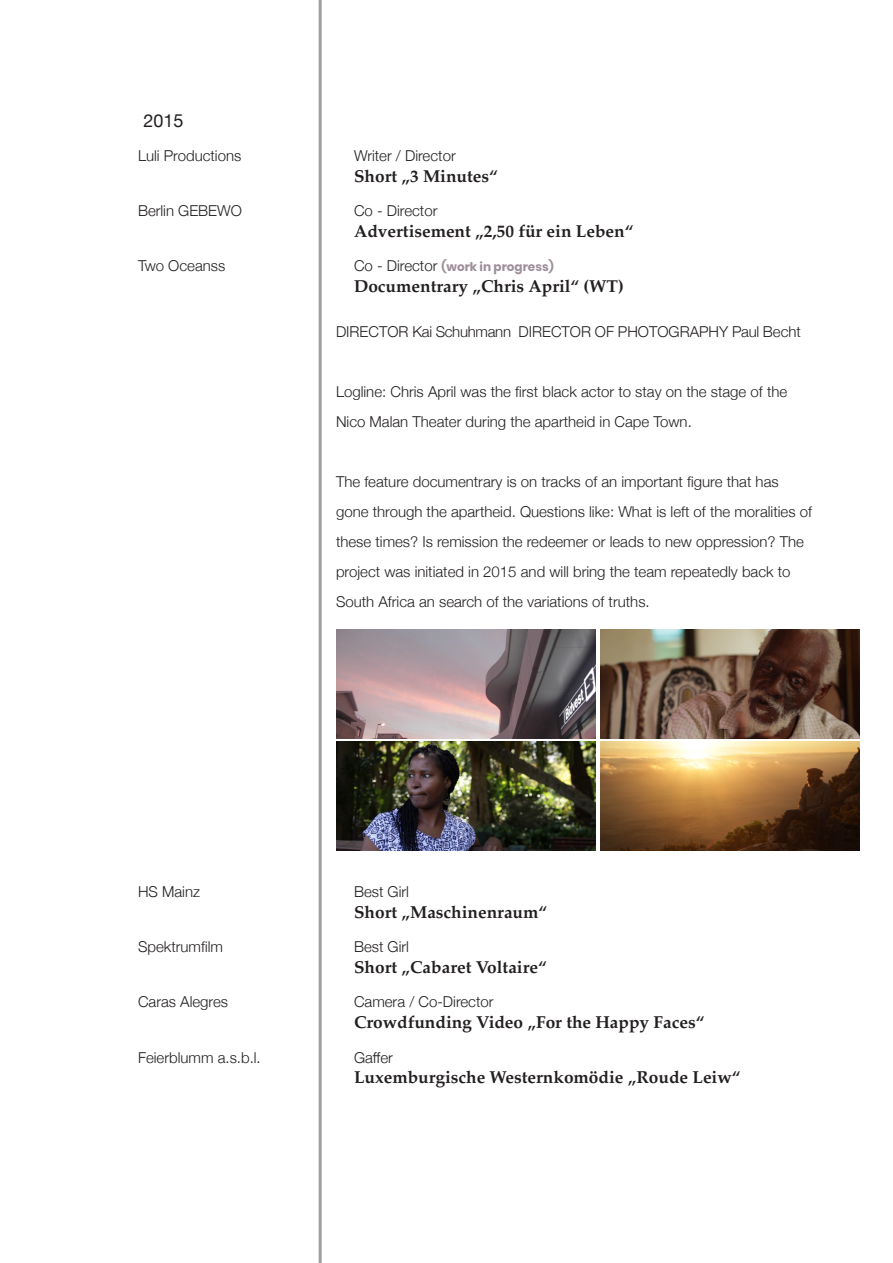
<style>
.page{position:relative;width:893px;height:1263px;background:#fff}
.page>*{position:absolute;margin:0;border:0;box-sizing:border-box;transform-origin:0 0}
.Jahreszahl{font:18px "Helvetica Neue";color:#231f20}
.normal_text{font:700 17.25px "Palatino";color:#231f20}
.Project_Discription{font:300 15px/30px "Helvetica Neue";color:#231f20}
.Position{font:300 15px "Helvetica Neue";color:#231f20}
.Position-2{font:700 12px "Poppins";color:#9e8e9a}
.s1{font-family:"Helvetica Neue";font-weight:300;font-size:15px;color:#231f20}
</style>
<div class="page">
<img style="left:336px;top:629px;width:260px;height:109px">
<img style="left:336px;top:742px;width:260px;height:108px">
<img style="left:600px;top:629px;width:260px;height:109px">
<img style="left:600px;top:742px;width:260px;height:108px">
<hr style="left:319px;top:0;width:3px;height:1263px;background:#9d9fa2">
<p class="Jahreszahl" style="left:143px;top:107px;width:42px">2015</p>
<p class="Position" style="left:138px;top:144px;width:105px">Luli Productions</p>
<p class="Position" style="left:354px;top:144px;width:103px">Writer / Director</p>
<p class="normal_text" style="left:354px;top:161px;width:145px">Short „3 Minutes“</p>
<p class="Position" style="left:138px;top:199px;width:105px">Berlin GEBEWO</p>
<p class="Position" style="left:354px;top:199px;width:85px">Co - Director</p>
<p class="normal_text" style="left:354px;top:216px;width:281px">Advertisement „2,50 für ein Leben“</p>
<p class="Position" style="left:138px;top:254px;width:89px">Two Oceanss</p>
<p class="Position-2" style="left:354px;top:260px;width:201px"><span class="s1">Co - Director</span> (work in progress)</p>
<p class="normal_text" style="left:354px;top:272px;width:271px">Documentrary „Chris April“ (WT)</p>
<p class="Project_Discription" style="left:336px;top:316px;width:466px">DIRECTOR Kai Schuhmann DIRECTOR OF PHOTOGRAPHY Paul Becht</p>
<p class="Project_Discription" style="left:336px;top:376px;width:453px">Logline: Chris April was the first black actor to stay on the stage of the<br>Nico Malan Theater during the apartheid in Cape Town.</p>
<p class="Project_Discription" style="left:336px;top:466px;width:477px">The feature documentrary is on tracks of an important figure that has gone through the apartheid. Questions like: What is left of the moralities of these times? Is remission the redeemer or leads to new oppression? The project was initiated in 2015 and will bring the team repeatedly back to South Africa an search of the variations of truths.</p>
<p class="Position" style="left:138px;top:880px;width:64px">HS Mainz</p>
<p class="Position" style="left:354px;top:880px;width:57px">Best Girl</p>
<p class="normal_text" style="left:354px;top:897px;width:195px">Short „Maschinenraum“</p>
<p class="Position" style="left:138px;top:935px;width:86px">Spektrumfilm</p>
<p class="Position" style="left:354px;top:935px;width:57px">Best Girl</p>
<p class="normal_text" style="left:354px;top:952px;width:194px">Short „Cabaret Voltaire“</p>
<p class="Position" style="left:138px;top:990px;width:92px">Caras Alegres</p>
<p class="Position" style="left:354px;top:990px;width:141px">Camera / Co-Director</p>
<p class="normal_text" style="left:354px;top:1007px;width:352px">Crowdfunding Video „For the Happy Faces“</p>
<p class="Position" style="left:138px;top:1045px;width:124px">Feierblumm a.s.b.l.</p>
<p class="Position" style="left:354px;top:1045px;width:40px">Gaffer</p>
<p class="normal_text" style="left:354px;top:1063px;width:388px">Luxemburgische Westernkomödie „Roude Leiw“</p>
</div>
